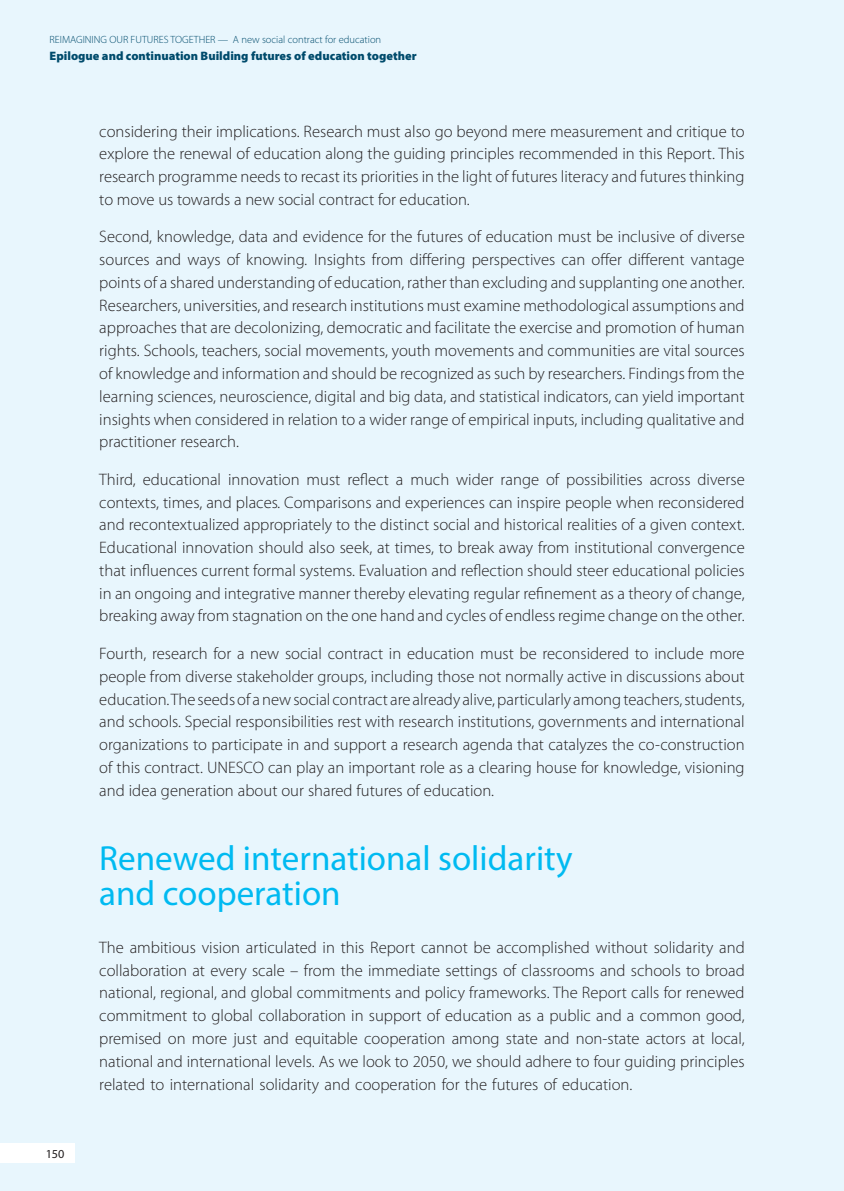
<style>
.page{position:relative;width:844px;height:1191px;background:#fff}
.page>*{position:absolute;margin:0;border:0;box-sizing:border-box;transform-origin:0 0}
.T3{font:35px/35px "Myriad Pro";color:#00baf1}
.texte{font:300 16.62px/22.8px "Myriad Pro";color:#231f20;text-align:justify}
.t1{font:900 12.25px "Myriad Pro";color:#004b6c}
.t2{font:12.25px "Myriad Pro";color:#231f20}
.t3{font:300 10.5px "Myriad Pro";color:#004b6c}
.s1{font-style:italic}
</style>
<div class="page">
<div style="left:0;top:0;width:842px;height:1191px;background:#e8f6fd"></div>
<div style="left:0;top:1143px;width:74px;height:20px;background:#fff"></div>
<p class="t3" style="left:50px;top:33px;width:333px">REIMAGINING OUR FUTURES TOGETHER — A new social contract for education</p>
<p class="t1" style="left:50px;top:48px;width:368px">Epilogue and continuation Building futures of education together</p>
<p class="texte" style="left:99px;top:119px;width:646px">considering their implications. Research must also go beyond mere measurement and critique to explore the renewal of education along the guiding principles recommended in this Report. This research programme needs to recast its priorities in the light of futures literacy and futures thinking to move us towards a new social contract for education.</p>
<p class="texte" style="left:99px;top:225px;width:646px">Second, knowledge, data and evidence for the futures of education must be inclusive of diverse sources and ways of knowing<span class="s1">.</span> Insights from differing perspectives can offer different vantage points of a shared understanding of education, rather than excluding and supplanting one another.<br>Researchers, universities, and research institutions must examine methodological assumptions and approaches that are decolonizing, democratic and facilitate the exercise and promotion of human rights. Schools, teachers, social movements, youth movements and communities are vital sources of knowledge and information and should be recognized as such by researchers. Findings from the learning sciences, neuroscience, digital and big data, and statistical indicators, can yield important insights when considered in relation to a wider range of empirical inputs, including qualitative and practitioner research.</p>
<p class="texte" style="left:99px;top:468px;width:646px">Third, educational innovation must reflect a much wider range of possibilities across diverse contexts, times, and places<span class="s1">.</span> Comparisons and experiences can inspire people when reconsidered and recontextualized appropriately to the distinct social and historical realities of a given context.<br>Educational innovation should also seek, at times, to break away from institutional convergence that influences current formal systems. Evaluation and reflection should steer educational policies in an ongoing and integrative manner thereby elevating regular refinement as a theory of change, breaking away from stagnation on the one hand and cycles of endless regime change on the other.</p>
<p class="texte" style="left:99px;top:642px;width:646px">Fourth, research for a new social contract in education must be reconsidered to include more people from diverse stakeholder groups, including those not normally active in discussions about education. The seeds of a new social contract are already alive, particularly among teachers, students, and schools. Special responsibilities rest with research institutions, governments and international organizations to participate in and support a research agenda that catalyzes the co-construction of this contract. UNESCO can play an important role as a clearing house for knowledge, visioning and idea generation about our shared futures of education.</p>
<p class="t2" style="left:46px;top:1146px;width:20px">150</p>
<p class="T3" style="left:99px;top:840px;width:474px">Renewed international solidarity and cooperation</p>
<p class="texte" style="left:99px;top:936px;width:646px">The ambitious vision articulated in this Report cannot be accomplished without solidarity and collaboration at every scale – from the immediate settings of classrooms and schools to broad national, regional, and global commitments and policy frameworks. The Report calls for renewed commitment to global collaboration in support of education as a public and a common good, premised on more just and equitable cooperation among state and non-state actors at local, national and international levels. As we look to 2050, we should adhere to four guiding principles related to international solidarity and cooperation for the futures of education.</p>
</div>
